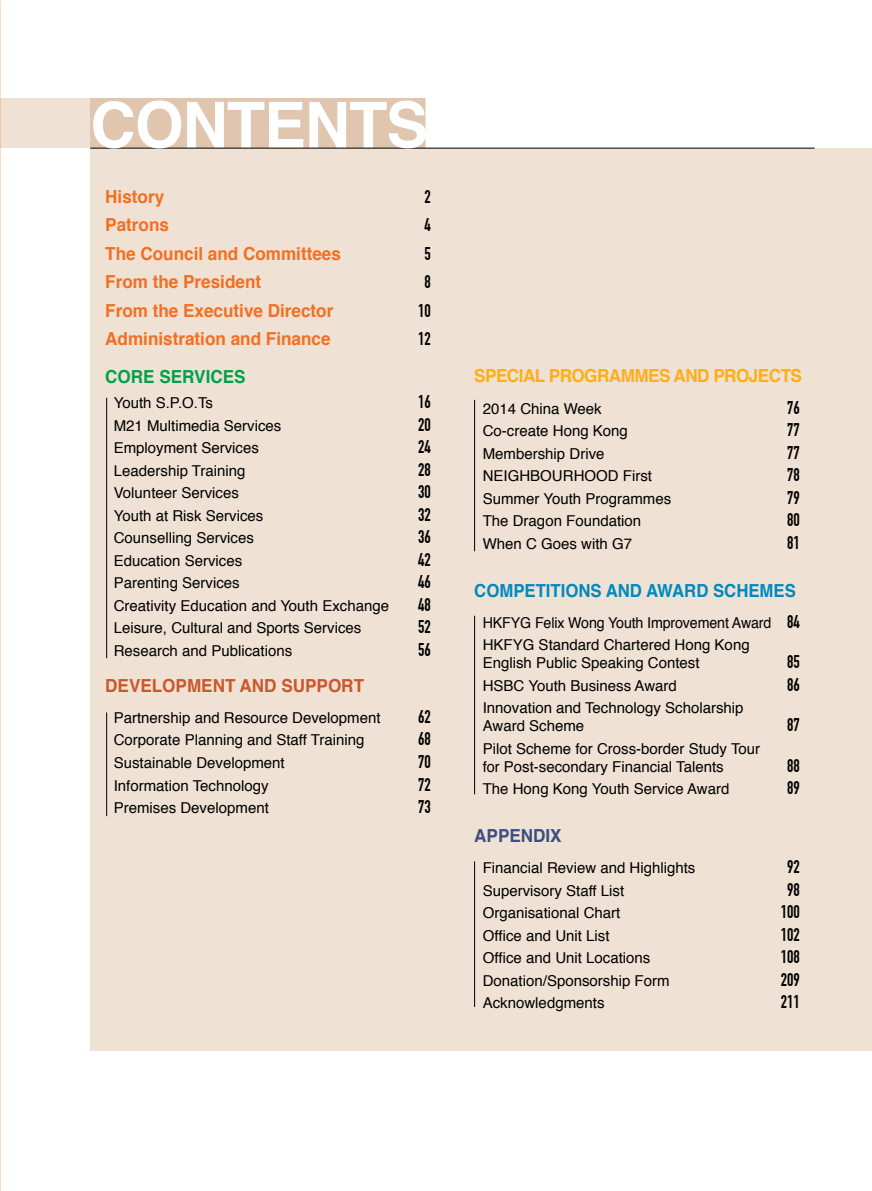
<style>
.page{position:relative;width:872px;height:1191px;background:#fff}
.page>*{position:absolute;margin:0;border:0;box-sizing:border-box;transform-origin:0 0}
.t1{font:700 63px "Helvetica";letter-spacing:-.02em;color:#fff}
.t2{font:700 18px "Helvetica";color:#f36f21;scale:.95 1}
.t3{font:700 18px "DIN Condensed";color:#000;scale:.95 1}
.t4{font:700 18px "Helvetica";letter-spacing:-.03em;color:#fcaf17;scale:.95 1}
.t5{font:700 18px "Helvetica";color:#0089c0;scale:.93 1}
.t6{font:700 18px "Helvetica";color:#cb572c;scale:.95 1}
.t7{font:700 18px "Helvetica";color:#00a14b;scale:.95 1}
.t8{font:700 18px "Helvetica";color:#3d4f82;scale:.95 1}
.t9{font:15px/18px "Helvetica";color:#000}
.t10{font:15px/22.5px "Helvetica";color:#000;scale:.95 1}
.s1{font-family:"DIN Condensed";font-weight:700;font-size:18px}
</style>
<div class="page">
<div style="left:0;top:98px;width:425px;height:50px;background:#efe1d3"></div>
<div style="left:90px;top:98px;width:335px;height:50px;background:#e0c6ae"></div>
<div style="left:90px;top:148px;width:782px;height:902px;background:#efe1d3"></div>
<hr style="left:90px;top:148px;width:724px;height:1px;background:#000">
<hr style="left:106px;top:398px;width:1px;height:260px;background:#000">
<hr style="left:474px;top:400px;width:1px;height:151px;background:#000">
<hr style="left:474px;top:615px;width:1px;height:179px;background:#000">
<hr style="left:474px;top:861px;width:1px;height:146px;background:#000">
<hr style="left:106px;top:712px;width:1px;height:104px;background:#000">
<h1 class="t1" style="left:90px;top:74px;width:339px">CONTENTS</h1>
<p class="t2" style="left:105px;top:182px;width:64px">History</p>
<p class="t3" style="left:424px;top:186px;width:8px">2</p>
<p class="t2" style="left:105px;top:210px;width:69px">Patrons</p>
<p class="t3" style="left:424px;top:214px;width:8px">4</p>
<p class="t2" style="left:105px;top:239px;width:250px">The Council and Committees</p>
<p class="t3" style="left:424px;top:243px;width:8px">5</p>
<p class="t2" style="left:105px;top:267px;width:166px">From the President</p>
<p class="t3" style="left:424px;top:271px;width:8px">8</p>
<p class="t2" style="left:105px;top:296px;width:242px">From the Executive Director</p>
<p class="t3" style="left:418px;top:300px;width:15px">10</p>
<p class="t2" style="left:105px;top:324px;width:239px">Administration and Finance</p>
<p class="t3" style="left:418px;top:328px;width:15px">12</p>
<p class="t7" style="left:105px;top:362px;width:136px">Core Services</p>
<p class="t9" style="left:114px;top:394px;width:101px">Youth S.P.O.Ts</p>
<p class="t3" style="left:418px;top:391px;width:15px">16</p>
<p class="t9" style="left:114px;top:417px;width:169px">M21 Multimedia Services</p>
<p class="t3" style="left:418px;top:414px;width:15px">20</p>
<p class="t9" style="left:114px;top:439px;width:147px">Employment Services</p>
<p class="t3" style="left:418px;top:436px;width:15px">24</p>
<p class="t9" style="left:114px;top:462px;width:133px">Leadership Training</p>
<p class="t3" style="left:418px;top:459px;width:15px">28</p>
<p class="t9" style="left:114px;top:484px;width:127px">Volunteer Services</p>
<p class="t3" style="left:418px;top:481px;width:15px">30</p>
<p class="t9" style="left:114px;top:507px;width:151px">Youth at Risk Services</p>
<p class="t3" style="left:418px;top:504px;width:15px">32</p>
<p class="t9" style="left:114px;top:529px;width:142px">Counselling Services</p>
<p class="t3" style="left:418px;top:526px;width:15px">36</p>
<p class="t9" style="left:114px;top:552px;width:130px">Education Services</p>
<p class="t3" style="left:418px;top:549px;width:15px">42</p>
<p class="t9" style="left:114px;top:574px;width:127px">Parenting Services</p>
<p class="t3" style="left:418px;top:571px;width:15px">46</p>
<p class="t9" style="left:114px;top:597px;width:277px">Creativity Education and Youth Exchange</p>
<p class="t3" style="left:418px;top:594px;width:15px">48</p>
<p class="t9" style="left:114px;top:619px;width:249px">Leisure, Cultural and Sports Services</p>
<p class="t3" style="left:418px;top:616px;width:15px">52</p>
<p class="t9" style="left:114px;top:642px;width:180px">Research and Publications</p>
<p class="t3" style="left:418px;top:639px;width:15px">56</p>
<p class="t6" style="left:105px;top:671px;width:269px">Development and Support</p>
<p class="t9" style="left:114px;top:709px;width:268px">Partnership and Resource Development</p>
<p class="t3" style="left:418px;top:706px;width:15px">62</p>
<p class="t9" style="left:114px;top:731px;width:252px">Corporate Planning and Staff Training</p>
<p class="t3" style="left:418px;top:728px;width:15px">68</p>
<p class="t9" style="left:114px;top:754px;width:172px">Sustainable Development</p>
<p class="t3" style="left:418px;top:751px;width:15px">70</p>
<p class="t9" style="left:114px;top:776px;width:156px">Information Technology</p>
<p class="t3" style="left:418px;top:773px;width:15px">72</p>
<p class="t9" style="left:114px;top:799px;width:157px">Premises Development</p>
<p class="t3" style="left:418px;top:796px;width:15px">73</p>
<p class="t4" style="left:474px;top:361px;width:24px">Spec</p>
<p class="t4" style="left:519px;top:361px;width:264px">ial Programmes and Projects</p>
<p class="t9" style="left:483px;top:400px;width:120px">2014 China Week</p>
<p class="t3" style="left:787px;top:396px;width:15px">76</p>
<p class="t9" style="left:483px;top:422px;width:147px">Co-create Hong Kong</p>
<p class="t3" style="left:787px;top:419px;width:15px">77</p>
<p class="t9" style="left:483px;top:445px;width:123px">Membership Drive</p>
<p class="t3" style="left:787px;top:441px;width:15px">77</p>
<p class="t9" style="left:483px;top:467px;width:171px">NEIGHBOURHOOD First</p>
<p class="t3" style="left:787px;top:464px;width:15px">78</p>
<p class="t9" style="left:483px;top:490px;width:190px">Summer Youth Programmes</p>
<p class="t3" style="left:787px;top:486px;width:15px">79</p>
<p class="t9" style="left:483px;top:512px;width:160px">The Dragon Foundation</p>
<p class="t3" style="left:787px;top:509px;width:15px">80</p>
<p class="t9" style="left:483px;top:535px;width:151px">When C Goes with G7</p>
<p class="t3" style="left:787px;top:531px;width:15px">81</p>
<p class="t5" style="left:474px;top:576px;width:282px">Competitions and Award Sche</p>
<p class="t5" style="left:759px;top:576px;width:27px">mes</p>
<p class="t10" style="left:483px;top:611px;width:335px">HKFYG Felix Wong Youth Improvement Award <span class="s1">84<br></span>HKFYG Standard Chartered Hong Kong</p>
<p class="t9" style="left:483px;top:654px;width:218px">English Public Speaking Contest</p>
<p class="t3" style="left:787px;top:651px;width:15px">85</p>
<p class="t9" style="left:483px;top:677px;width:196px">HSBC Youth Business Award</p>
<p class="t3" style="left:787px;top:674px;width:15px">86</p>
<p class="t9" style="left:483px;top:699px;width:262px">Innovation and Technology Scholarship<br>Award Scheme</p>
<p class="t3" style="left:787px;top:714px;width:15px">87</p>
<p class="t9" style="left:483px;top:740px;width:279px">Pilot Scheme for Cross-border Study Tour for Post-secondary Financial Talents</p>
<p class="t3" style="left:787px;top:755px;width:15px">88</p>
<p class="t9" style="left:483px;top:780px;width:248px">The Hong Kong Youth Service Award</p>
<p class="t3" style="left:787px;top:777px;width:15px">89</p>
<p class="t8" style="left:474px;top:821px;width:26px">Appe</p>
<p class="t8" style="left:521px;top:821px;width:45px">ndix</p>
<p class="t9" style="left:483px;top:859px;width:214px">Financial Review and Highlights</p>
<p class="t3" style="left:787px;top:856px;width:15px">92</p>
<p class="t9" style="left:483px;top:882px;width:143px">Supervisory Staff List</p>
<p class="t3" style="left:787px;top:879px;width:15px">98</p>
<p class="t9" style="left:483px;top:904px;width:139px">Organisational Chart</p>
<p class="t3" style="left:781px;top:901px;width:22px">100</p>
<p class="t9" style="left:483px;top:927px;width:128px">Office and Unit List</p>
<p class="t3" style="left:781px;top:924px;width:22px">102</p>
<p class="t9" style="left:483px;top:949px;width:169px">Office and Unit Locations</p>
<p class="t3" style="left:781px;top:946px;width:22px">108</p>
<p class="t9" style="left:483px;top:972px;width:188px">Donation/Sponsorship Form</p>
<p class="t3" style="left:781px;top:969px;width:22px">209</p>
<p class="t9" style="left:483px;top:994px;width:123px">Acknowledgments</p>
<p class="t3" style="left:781px;top:991px;width:22px">211</p>
</div>
